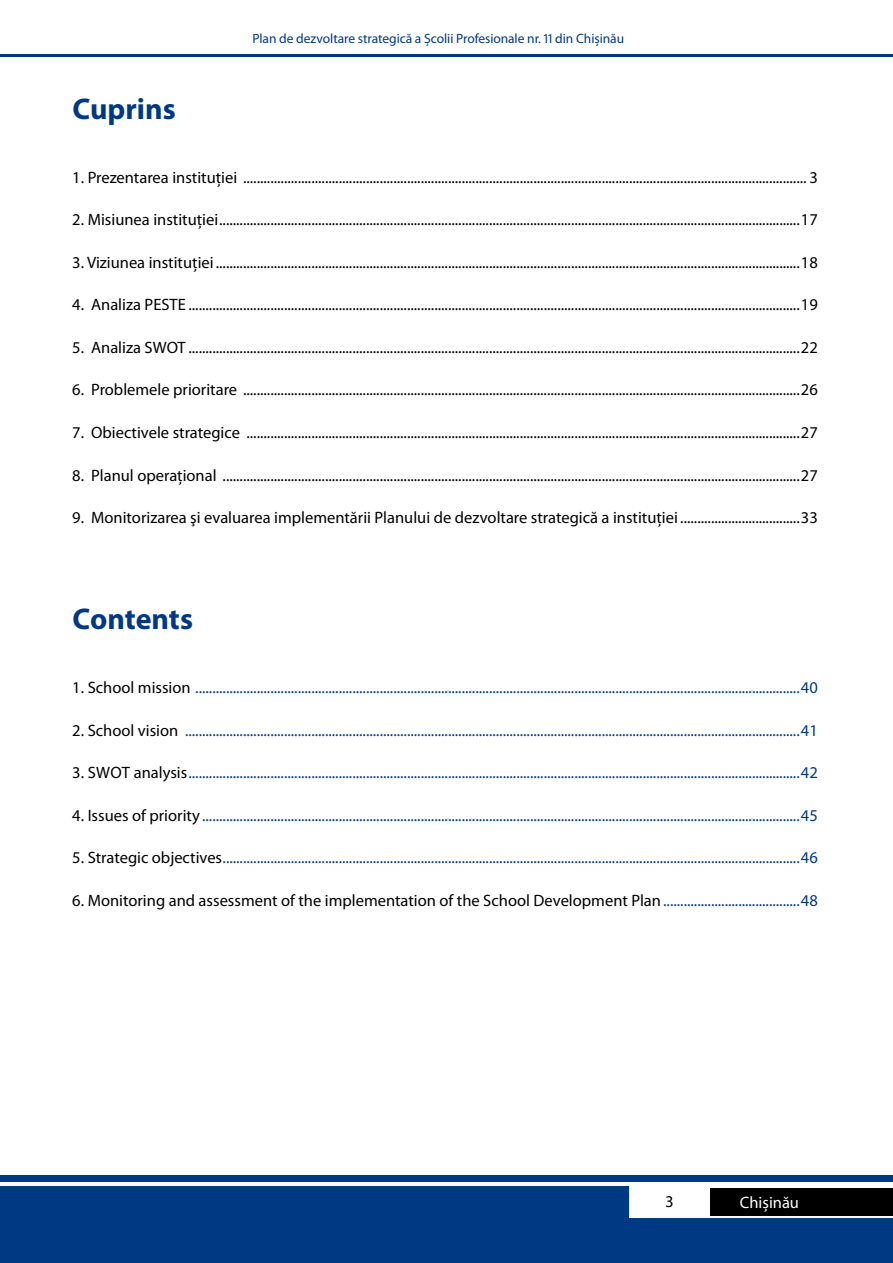
<style>
.page{position:relative;width:893px;height:1263px;background:#fff}
.page>*{position:absolute;margin:0;border:0;box-sizing:border-box;transform-origin:0 0}
.t1{font:700 30px "Myriad Pro";color:#003983}
.t2{font:16.5px "Myriad Pro";color:#000}
.t3{font:16.5px "Myriad Pro";color:#003983}
.t4{font:16.5px "Myriad Pro";color:#fff}
.t5{font:13.5px "Myriad Pro";letter-spacing:-.005em;color:#003983}
.s1{color:#000}
.s2{color:#003983}
</style>
<div class="page">
<div style="left:0;top:1186px;width:893px;height:77px;background:#003983"></div>
<div style="left:629px;top:1186px;width:264px;height:32px;background:#fff"></div>
<div style="left:0;top:1175px;width:893px;height:6px;background:#003983"></div>
<div style="left:710px;top:1188px;width:183px;height:27px;background:#000"></div>
<hr style="left:0;top:54px;width:893px;height:3px;background:#003983">
<h1 class="t1" style="left:73px;top:89px;width:105px">Cuprins</h1>
<p class="t5" style="left:252px;top:31px;width:373px">Plan de dezvoltare strategică a Școlii Profesionale nr. 11 din Chișinău</p>
<p class="t2" style="left:72px;top:167px;width:747px">1. Prezentarea instituţiei ..................................................................................................................................................................... 3</p>
<p class="t2" style="left:72px;top:210px;width:747px">2. Misiunea instituţiei..........................................................................................................................................................................17</p>
<p class="t2" style="left:72px;top:252px;width:747px">3. Viziunea instituţiei ...........................................................................................................................................................................18</p>
<p class="t2" style="left:72px;top:295px;width:747px">4. Analiza PESTE ...................................................................................................................................................................................19</p>
<p class="t2" style="left:72px;top:337px;width:747px">5. Analiza SWOT ...................................................................................................................................................................................22</p>
<p class="t2" style="left:72px;top:380px;width:747px">6. Problemele prioritare ...................................................................................................................................................................26</p>
<p class="t2" style="left:72px;top:422px;width:747px">7. Obiectivele strategice ..................................................................................................................................................................27</p>
<p class="t2" style="left:72px;top:465px;width:747px">8. Planul operaţional .........................................................................................................................................................................27</p>
<p class="t2" style="left:72px;top:507px;width:747px">9. Monitorizarea şi evaluarea implementării Planului de dezvoltare strategică a instituţiei ...................................33</p>
<h1 class="t1" style="left:73px;top:600px;width:122px">Contents</h1>
<p class="t3" style="left:72px;top:677px;width:747px"><span class="s1">1. School mission</span> .................................................................................................................................................................................40</p>
<p class="t3" style="left:72px;top:720px;width:747px"><span class="s1">2. School vision</span> ....................................................................................................................................................................................41</p>
<p class="t3" style="left:72px;top:762px;width:747px"><span class="s1">3. swot analysis</span>...................................................................................................................................................................................42</p>
<p class="t3" style="left:72px;top:805px;width:747px"><span class="s1">4. Issues of priority</span> ...............................................................................................................................................................................45</p>
<p class="t3" style="left:72px;top:847px;width:747px"><span class="s1">5. Strategic objectives</span>.........................................................................................................................................................................46</p>
<p class="t2" style="left:72px;top:890px;width:747px">6. Monitoring and assessment of the implementation of the School Development Plan<span class="s2">........................................48</span></p>
<p class="t4" style="left:740px;top:1192px;width:61px">Chișinău</p>
</div>
